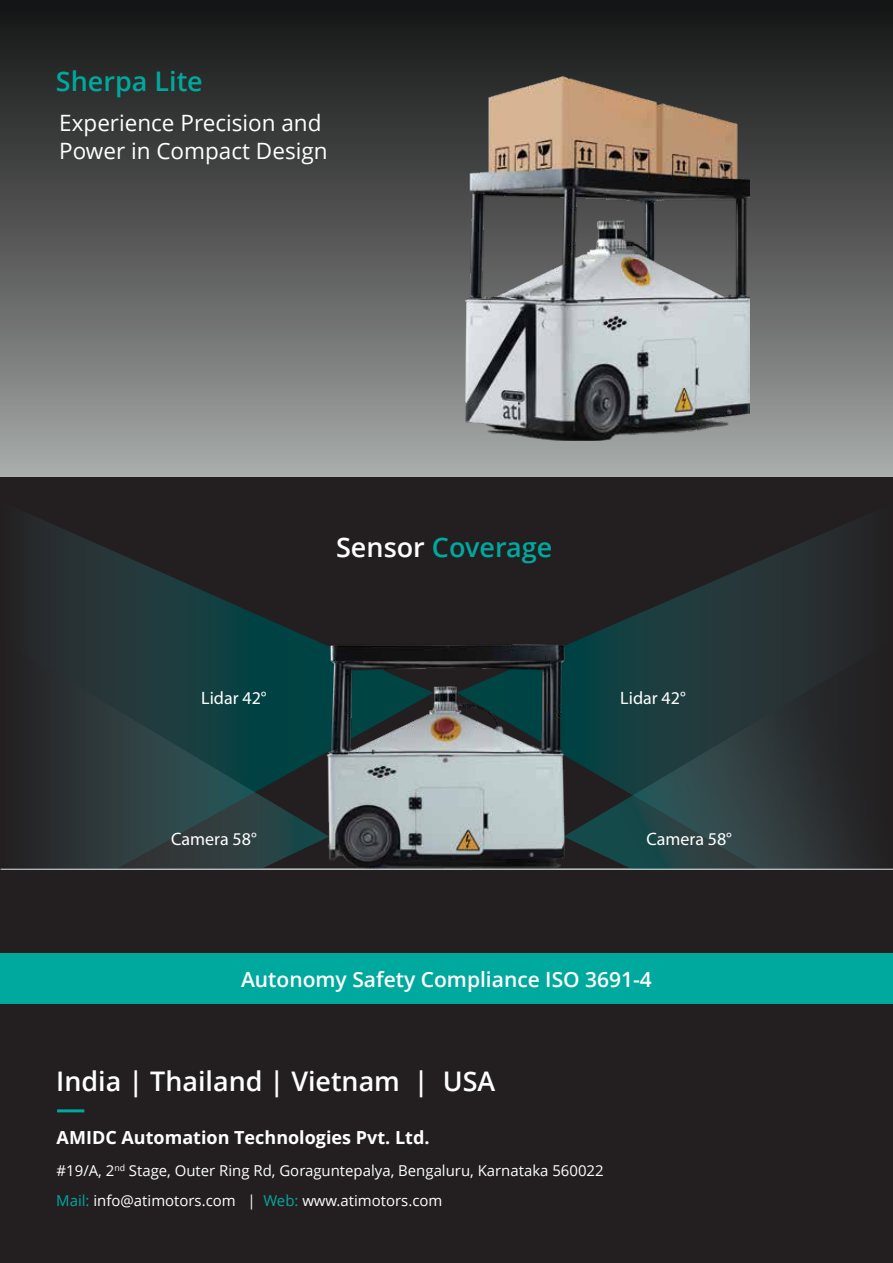
<style>
.page{position:relative;width:893px;height:1263px;background:#fff}
.page>*{position:absolute;margin:0;border:0;box-sizing:border-box;transform-origin:0 0}
.t1{font:600 27px "Open Sans";color:#fff}
.t2{font:600 27px "Open Sans";color:#00a99d}
.t3{font:22.5px/28.5px "Open Sans";color:#fff}
.t4{font:600 21px "Open Sans";color:#fff}
.t5{font:700 18px "Open Sans";color:#fff}
.t6{font:18px "Myriad Pro";color:#fff}
.t7{font:15px "Open Sans";color:#fff}
.s1{color:#fff}
.s2{color:#00a99d}
</style>
<div class="page">
<div style="left:0;top:0;width:893px;height:478px;background:linear-gradient(to bottom,#0f1010,#a4a6a5)"></div>
<img style="left:466px;top:77px;width:284px;height:363px">
<div style="left:0;top:478px;width:893px;height:785px;background:#231f20"></div>
<hr style="left:57px;top:1109px;width:27px;height:3px;background:#00a99d">
<svg style="left:0;top:516px;width:311px;height:354px"></svg>
<svg style="left:581px;top:524px;width:266px;height:115px"></svg>
<hr style="left:1px;top:868px;width:892px;height:2px;background:#bac6c7">
<svg style="left:0;top:639px;width:321px;height:230px"></svg>
<svg style="left:574px;top:639px;width:319px;height:230px"></svg>
<div style="left:0;top:954px;width:893px;height:50px;background:#00a99d"></div>
<img style="left:321px;top:642px;width:253px;height:228px">
<h1 class="t2" style="left:56px;top:62px;width:149px">Sherpa Lite</h1>
<h2 class="t3" style="left:59px;top:108px;width:270px">Experience Precision and<br>Power in Compact Design</h2>
<p class="t6" style="left:201px;top:687px;width:67px">Lidar 42°</p>
<h1 class="t2" style="left:336px;top:529px;width:218px"><span class="s1">Sensor</span> Coverage</h1>
<p class="t6" style="left:620px;top:687px;width:67px">Lidar 42°</p>
<p class="t6" style="left:171px;top:828px;width:87px">Camera 58°</p>
<p class="t6" style="left:646px;top:828px;width:87px">Camera 58°</p>
<h3 class="t4" style="left:241px;top:965px;width:412px">Autonomy Safety Compliance ISO 3691-4</h3>
<h1 class="t1" style="left:56px;top:1063px;width:440px">India | Thailand | Vietnam | USA</h1>
<p class="t5" style="left:57px;top:1125px;width:374px">AMIDC Automation Technologies Pvt. Ltd.</p>
<p class="t7" style="left:57px;top:1161px;width:549px">#19/A, 2<sup>nd</sup> Stage, Outer Ring Rd, Goraguntepalya, Bengaluru, Karnataka 560022</p>
<p class="t7" style="left:56px;top:1191px;width:388px"><span class="s2">Mail:</span> info@atimotors.com | <span class="s2">Web:</span> www.atimotors.com</p>
</div>
